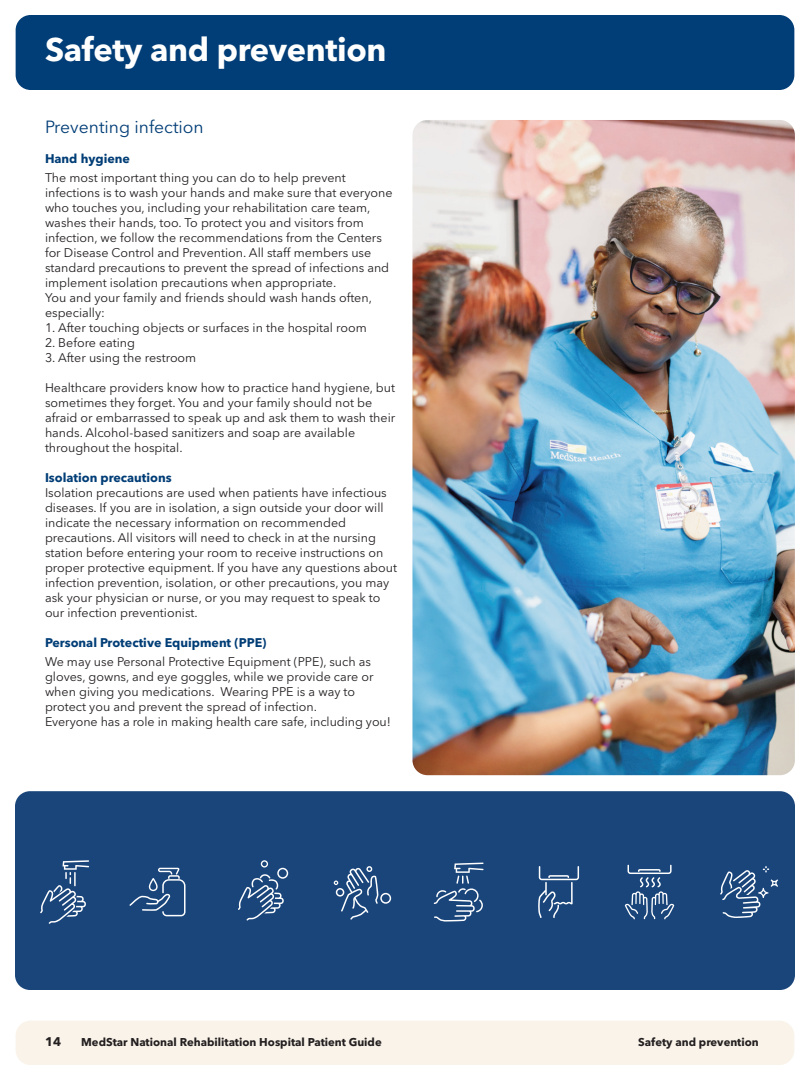
<style>
.page{position:relative;width:810px;height:1080px;background:#fff}
.page>*{position:absolute;margin:0;border:0;box-sizing:border-box;transform-origin:0 0}
.t1{font:700 32.5px "Avenir Next LT Pro";letter-spacing:-.01em;color:#fff}
.t2{font:17.5px "Avenir Next LT Pro";color:#013d76}
.t3{font:12.5px/15px "Avenir Next LT Pro";color:#231f20}
.t4{font:700 12.5px "Avenir Next LT Pro";color:#013d76}
.t5{font:700 12.5px "Avenir Next LT Pro";color:#231f20}
.t6{font:700 11.25px "Avenir Next LT Pro";color:#231f20}
</style>
<div class="page">
<div style="left:16px;top:1021px;width:778px;height:44px;background:#f9f3e9;border-radius:15px"></div>
<div style="left:16px;top:15px;width:778px;height:75px;background:#013d76;border-radius:15px"></div>
<img style="left:412px;top:120px;width:383px;height:655px;border-radius:15px">
<div style="left:15px;top:791px;width:780px;height:199px;background:#19457b"></div>
<svg style="left:720px;top:866px;width:58px;height:52px;background:#3d628f"></svg>
<svg style="left:625px;top:865px;width:49px;height:54px;background:#426692"></svg>
<svg style="left:538px;top:866px;width:41px;height:52px;background:#3c618f"></svg>
<svg style="left:434px;top:863px;width:50px;height:59px;background:#3c618f"></svg>
<svg style="left:334px;top:866px;width:57px;height:54px;background:#3a608e"></svg>
<svg style="left:238px;top:860px;width:50px;height:61px;background:#3a5f8e"></svg>
<svg style="left:129px;top:868px;width:57px;height:48px;background:#385e8d"></svg>
<svg style="left:40px;top:860px;width:49px;height:64px;background:#3b608e"></svg>
<h1 class="t1" style="left:45px;top:36px;width:343px">Safety and prevention</h1>
<h2 class="t2" style="left:45px;top:120px;width:160px">Preventing infection</h2>
<p class="t4" style="left:45px;top:154px;width:86px">Hand hygiene</p>
<p class="t3" style="left:45px;top:171px;width:349px">The most important thing you can do to help prevent infections is to wash your hands and make sure that everyone who touches you, including your rehabilitation care team, washes their hands, too. To protect you and visitors from infection, we follow the recommendations from the Centers for Disease Control and Prevention. All staff members use standard precautions to prevent the spread of infections and implement isolation precautions when appropriate.<br>You and your family and friends should wash hands often, especially:</p>
<p class="t3" style="left:45px;top:321px;width:323px">1. After touching objects or surfaces in the hospital room</p>
<p class="t3" style="left:45px;top:336px;width:92px">2. Before eating</p>
<p class="t3" style="left:45px;top:351px;width:153px">3. After using the restroom</p>
<p class="t3" style="left:45px;top:381px;width:352px">Healthcare providers know how to practice hand hygiene, but sometimes they forget. You and your family should not be afraid or embarrassed to speak up and ask them to wash their hands. Alcohol-based sanitizers and soap are available throughout the hospital.</p>
<p class="t4" style="left:45px;top:473px;width:128px">Isolation precautions</p>
<p class="t3" style="left:45px;top:486px;width:354px">Isolation precautions are used when patients have infectious diseases. If you are in isolation, a sign outside your door will indicate the necessary information on recommended precautions. All visitors will need to check in at the nursing station before entering your room to receive instructions on proper protective equipment. If you have any questions about infection prevention, isolation, or other precautions, you may ask your physician or nurse, or you may request to speak to our infection preventionist.</p>
<p class="t4" style="left:45px;top:638px;width:223px">Personal Protective Equipment (PPE)</p>
<p class="t3" style="left:45px;top:655px;width:347px">We may use Personal Protective Equipment (PPE), such as gloves, gowns, and eye goggles, while we provide care or when giving you medications. Wearing PPE is a way to protect you and prevent the spread of infection.<br>Everyone has a role in making health care safe, including you!</p>
<p class="t5" style="left:45px;top:1037px;width:18px">14</p>
<p class="t6" style="left:81px;top:1037px;width:302px">MedStar National Rehabilitation Hospital Patient Guide</p>
<p class="t6" style="left:638px;top:1037px;width:122px">Safety and prevention</p>
</div>
